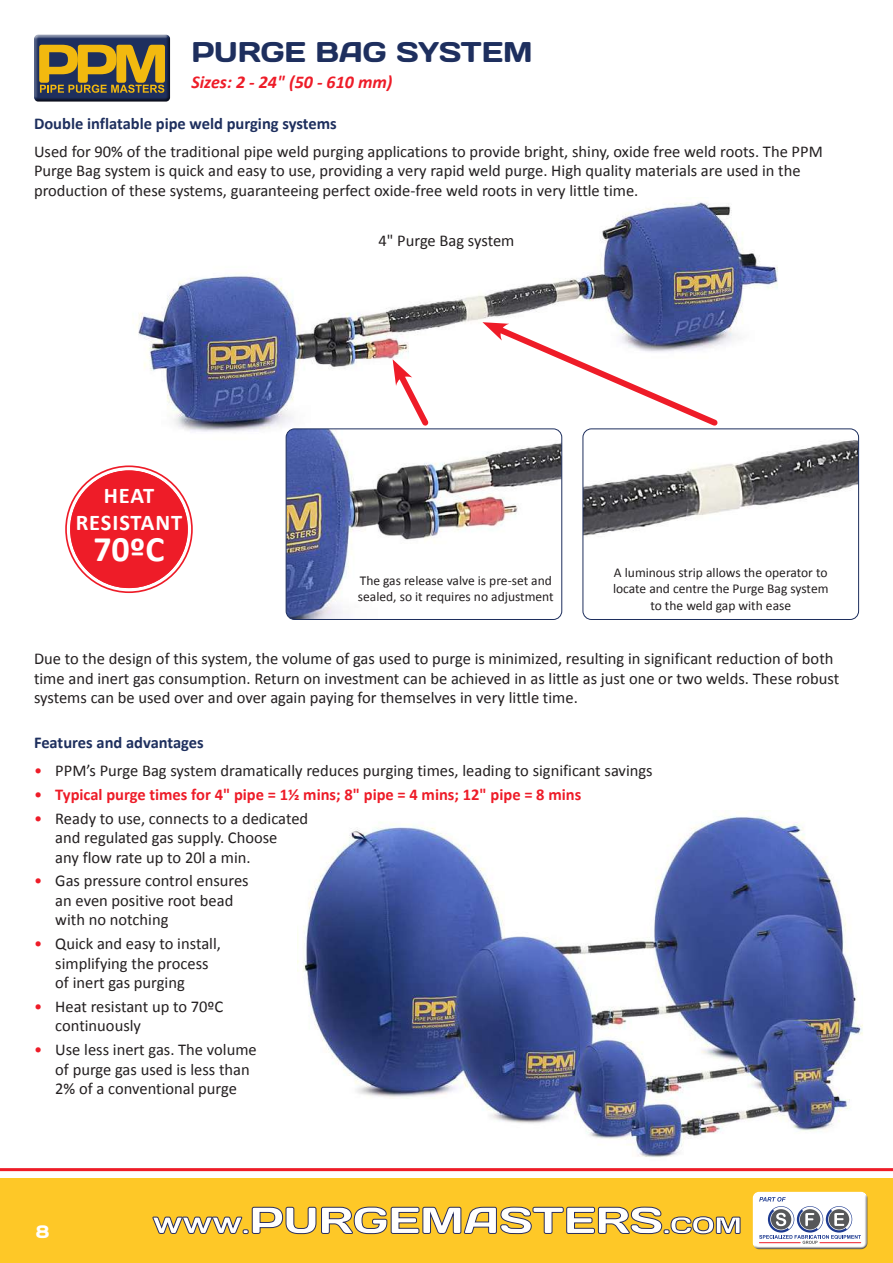
<style>
.page{position:relative;width:893px;height:1263px;background:#fff}
.page>*{position:absolute;margin:0;border:0;box-sizing:border-box;transform-origin:0 0}
.t1{font:700 36px "Calibri";color:#fff}
.t2{font:28.5px "Days One";color:#1e2f5e}
.t3{font:700 22.5px/27px "Calibri";letter-spacing:.04em;color:#fff;text-align:center}
.t4{font:italic 700 18px "Calibri";color:#ee1c28}
.t5{font:18px "Days One";color:#fff}
.t6{font:16.5px/19.5px "Calibri";color:#231f20}
.t7{font:700 16.5px "Calibri";color:#ee1c28}
.t8{font:700 16.5px "Calibri";color:#1e2f5e}
.t9{font:13.5px/16.5px "Calibri";color:#231f20}
.s1{color:#ee1c28}
.s2{font-weight:400}
</style>
<div class="page">
<div style="left:0;top:1178px;width:893px;height:85px;background:#fec827"></div>
<hr style="left:0;top:1168px;width:893px;height:3px;background:#ee1c28">
<svg style="left:153px;top:1207px;width:587px;height:27px"></svg>
<div style="left:752px;top:1190px;width:116px;height:57px;background:#fff;opacity:.75"></div>
<div style="left:752px;top:1193px;width:116px;height:57px;background:#231f20;opacity:.75"></div>
<img style="left:298px;top:810px;width:565px;height:347px">
<img style="left:105px;top:202px;width:673px;height:268px">
<svg style="left:391px;top:359px;width:42px;height:69px"></svg>
<svg style="left:482px;top:320px;width:240px;height:111px"></svg>
<div style="left:34px;top:34px;width:138px;height:71px;background:#231f20;opacity:.75"></div>
<img style="left:286px;top:429px;width:276px;height:190px">
<div style="left:286px;top:428px;width:276px;height:192px;border:1px solid #1e2f5e;border-radius:9px"></div>
<div style="left:70px;top:470px;width:118px;height:118px;background:#ee1c28;border-radius:50%"></div>
<div style="left:70px;top:470px;width:118px;height:118px;border:5px solid #ee1c28;border-radius:50%"></div>
<img style="left:583px;top:429px;width:276px;height:190px">
<div style="left:583px;top:428px;width:276px;height:192px;border:1px solid #1e2f5e;border-radius:9px"></div>
<h2 class="t2" style="left:191px;top:34px;width:343px">PURGE BAG SYSTEM</h2>
<p class="t4" style="left:191px;top:70px;width:203px">Sizes: 2 - 24" (50 - 610 mm)</p>
<p class="t8" style="left:34px;top:113px;width:304px">Double inflatable pipe weld purging systems</p>
<p class="t6" style="left:34px;top:142px;width:790px">Used for 90% of the traditional pipe weld purging applications to provide bright, shiny, oxide free weld roots. The PPM<br>Purge Bag system is quick and easy to use, providing a very rapid weld purge. High quality materials are used in the production of these systems, guaranteeing perfect oxide-free weld roots in very little time.</p>
<p class="t6" style="left:379px;top:231px;width:137px">4" Purge Bag system</p>
<h3 class="t3" style="left:76px;top:482px;width:108px">HEAT<br>RESISTANT</h3>
<h1 class="t1" style="left:93px;top:526px;width:73px">70ºC</h1>
<p class="t9" style="left:358px;top:572px;width:197px">The gas release valve is pre-set and sealed, so it requires no adjustment</p>
<p class="t9" style="left:613px;top:564px;width:217px;text-align:center">A luminous strip allows the operator to locate and centre the Purge Bag system to the weld gap with ease</p>
<p class="t6" style="left:34px;top:649px;width:807px">Due to the design of this system, the volume of gas used to purge is minimized, resulting in significant reduction of both time and inert gas consumption. Return on investment can be achieved in as little as just one or two welds. These robust systems can be used over and over again paying for themselves in very little time.</p>
<p class="t8" style="left:34px;top:732px;width:171px">Features and advantages</p>
<p class="t6" style="left:34px;top:761px;width:620px"><span class="s1">•</span> PPM’s Purge Bag system dramatically reduces purging times, leading to significant savings</p>
<p class="t7" style="left:34px;top:784px;width:549px"><span class="s2">•</span> Typical purge times for 4" pipe = 1½ mins; 8" pipe = 4 mins; 12" pipe = 8 mins</p>
<p class="t6" style="left:55px;top:808px;width:254px;text-indent:-21px"><span class="s1">•</span> Ready to use, connects to a dedicated and regulated gas supply. Choose<br>any flow rate up to 20l a min.</p>
<p class="t6" style="left:55px;top:871px;width:195px;text-indent:-21px"><span class="s1">•</span> Gas pressure control ensures an even positive root bead with no notching</p>
<p class="t6" style="left:55px;top:934px;width:167px;text-indent:-21px"><span class="s1">•</span> Quick and easy to install, simplifying the process of inert gas purging</p>
<p class="t6" style="left:55px;top:997px;width:170px;text-indent:-21px"><span class="s1">•</span> Heat resistant up to 70ºC continuously</p>
<p class="t6" style="left:55px;top:1040px;width:203px;text-indent:-21px"><span class="s1">•</span> Use less inert gas. The volume of purge gas used is less than<br>2% of a conventional purge</p>
<p class="t5" style="left:36px;top:1220px;width:15px">8</p>
</div>
